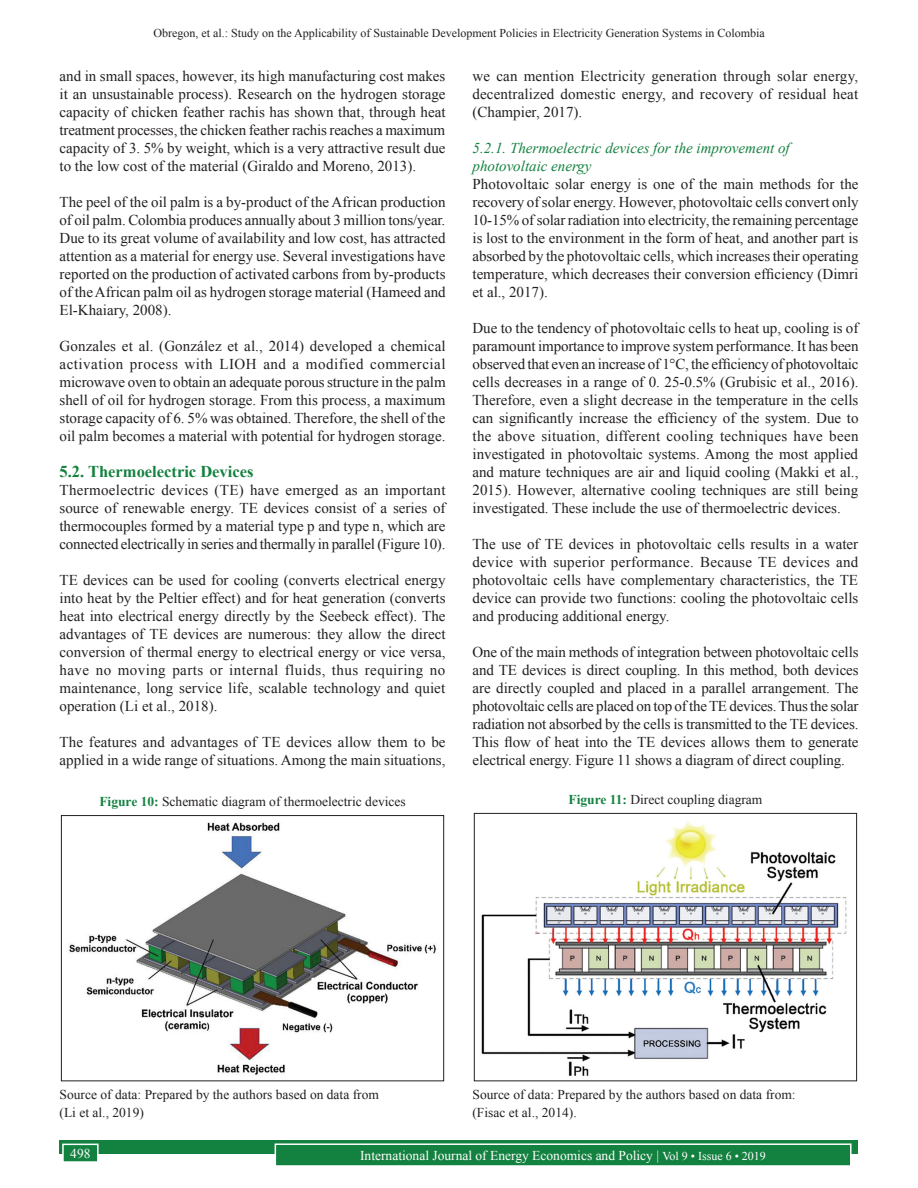
<style>
.page{position:relative;width:918px;height:1188px;background:#fff}
.page>*{position:absolute;margin:0;border:0;box-sizing:border-box;transform-origin:0 0}
.t1{font:700 16.5px "Times New Roman";color:#13813f}
.TX{font:15px/18px "Times New Roman";color:#231f20;text-align:justify}
.t2{font:italic 15px/18px "Times New Roman";color:#13813f}
.FGC_SRC{font:13.5px/18px "Times New Roman";color:#231f20}
.FGC{font:13.5px "Times New Roman";color:#231f20}
.t3{font:13.5px "Times New Roman";color:#fff}
.t4{font:12px "Times New Roman";color:#231f20}
.s1{font-weight:700;color:#13813f}
.s2{font-size:12px}
</style>
<div class="page">
<div style="left:60px;top:1140px;width:798px;height:13px;background:#13813f"></div>
<div style="left:275px;top:1144px;width:576px;height:22px;background:#13813f"></div>
<div style="left:275px;top:1143px;width:577px;height:24px;border:2px solid #fff"></div>
<div style="left:63px;top:1144px;width:35px;height:18px;background:#13813f"></div>
<div style="left:62px;top:1144px;width:37px;height:19px;border:2px solid #fff"></div>
<img style="left:69px;top:822px;width:367px;height:253px">
<div style="left:61px;top:815px;width:383px;height:266px;border:1px solid #231f20"></div>
<img style="left:481px;top:822px;width:366px;height:254px">
<div style="left:474px;top:813px;width:383px;height:268px;border:1px solid #231f20"></div>
<p class="t4" style="left:153px;top:25px;width:613px">Obregon, et al.: Study on the Applicability of Sustainable Development Policies in Electricity Generation Systems in Colombia</p>
<p class="TX" style="left:60px;top:66px;width:387px">and in small spaces, however, its high manufacturing cost makes it an unsustainable process). Research on the hydrogen storage capacity of chicken feather rachis has shown that, through heat treatment processes, the chicken feather rachis reaches a maximum capacity of 3. 5% by weight, which is a very attractive result due to the low cost of the material (Giraldo and Moreno, 2013).</p>
<p class="TX" style="left:60px;top:192px;width:388px">The peel of the oil palm is a by-product of the African production of oil palm. Colombia produces annually about 3 million tons/year.<br>Due to its great volume of availability and low cost, has attracted attention as a material for energy use. Several investigations have reported on the production of activated carbons from by-products of the African palm oil as hydrogen storage material (Hameed and El-Khaiary, 2008).</p>
<p class="TX" style="left:60px;top:336px;width:388px">Gonzales et al. (González et al., 2014) developed a chemical activation process with LIOH and a modified commercial microwave oven to obtain an adequate porous structure in the palm shell of oil for hydrogen storage. From this process, a maximum storage capacity of 6. 5% was obtained. Therefore, the shell of the oil palm becomes a material with potential for hydrogen storage.</p>
<h2 class="t1" style="left:60px;top:460px;width:195px">5.2. Thermoelectric Devices</h2>
<p class="TX" style="left:60px;top:480px;width:388px">Thermoelectric devices (TE) have emerged as an important source of renewable energy. TE devices consist of a series of thermocouples formed by a material type p and type n, which are connected electrically in series and thermally in parallel (Figure 10).</p>
<p class="TX" style="left:60px;top:570px;width:387px">TE devices can be used for cooling (converts electrical energy into heat by the Peltier effect) and for heat generation (converts heat into electrical energy directly by the Seebeck effect). The advantages of TE devices are numerous: they allow the direct conversion of thermal energy to electrical energy or vice versa, have no moving parts or internal fluids, thus requiring no maintenance, long service life, scalable technology and quiet operation (Li et al., 2018).</p>
<p class="TX" style="left:60px;top:732px;width:388px">The features and advantages of TE devices allow them to be applied in a wide range of situations. Among the main situations,</p>
<p class="FGC" style="left:99px;top:792px;width:308px"><span class="s1">Figure 10:</span> Schematic diagram of thermoelectric devices</p>
<p class="TX" style="left:472px;top:66px;width:387px">we can mention Electricity generation through solar energy, decentralized domestic energy, and recovery of residual heat (Champier, 2017).</p>
<h3 class="t2" style="left:472px;top:139px;width:319px">5.2.1. Thermoelectric devices for the improvement of photovoltaic energy</h3>
<p class="TX" style="left:472px;top:174px;width:388px">Photovoltaic solar energy is one of the main methods for the recovery of solar energy. However, photovoltaic cells convert only 10-15% of solar radiation into electricity, the remaining percentage is lost to the environment in the form of heat, and another part is absorbed by the photovoltaic cells, which increases their operating temperature, which decreases their conversion efficiency (Dimri et al., 2017).</p>
<p class="TX" style="left:472px;top:318px;width:388px">Due to the tendency of photovoltaic cells to heat up, cooling is of paramount importance to improve system performance. It has been observed that even an increase of 1°C, the efficiency of photovoltaic cells decreases in a range of 0. 25-0.5% (Grubisic et al., 2016).<br>Therefore, even a slight decrease in the temperature in the cells can significantly increase the efficiency of the system. Due to the above situation, different cooling techniques have been investigated in photovoltaic systems. Among the most applied and mature techniques are air and liquid cooling (Makki et al., 2015). However, alternative cooling techniques are still being investigated. These include the use of thermoelectric devices.</p>
<p class="TX" style="left:472px;top:534px;width:387px">The use of TE devices in photovoltaic cells results in a water device with superior performance. Because TE devices and photovoltaic cells have complementary characteristics, the TE device can provide two functions: cooling the photovoltaic cells and producing additional energy.</p>
<p class="TX" style="left:472px;top:642px;width:388px">One of the main methods of integration between photovoltaic cells and TE devices is direct coupling. In this method, both devices are directly coupled and placed in a parallel arrangement. The photovoltaic cells are placed on top of the TE devices. Thus the solar radiation not absorbed by the cells is transmitted to the TE devices.<br>This flow of heat into the TE devices allows them to generate electrical energy. Figure 11 shows a diagram of direct coupling.</p>
<p class="FGC" style="left:568px;top:790px;width:195px"><span class="s1">Figure 11:</span> Direct coupling diagram</p>
<p class="FGC_SRC" style="left:60px;top:1085px;width:321px">Source of data: Prepared by the authors based on data from (Li et al., 2019)</p>
<p class="FGC_SRC" style="left:472px;top:1085px;width:325px">Source of data: Prepared by the authors based on data from: (Fisac et al., 2014).</p>
<p class="t3" style="left:70px;top:1144px;width:22px">498</p>
<p class="t3" style="left:360px;top:1146px;width:407px">International Journal of Energy Economics and Policy | <span class="s2">Vol 9 • Issue 6 • 2019</span></p>
</div>
